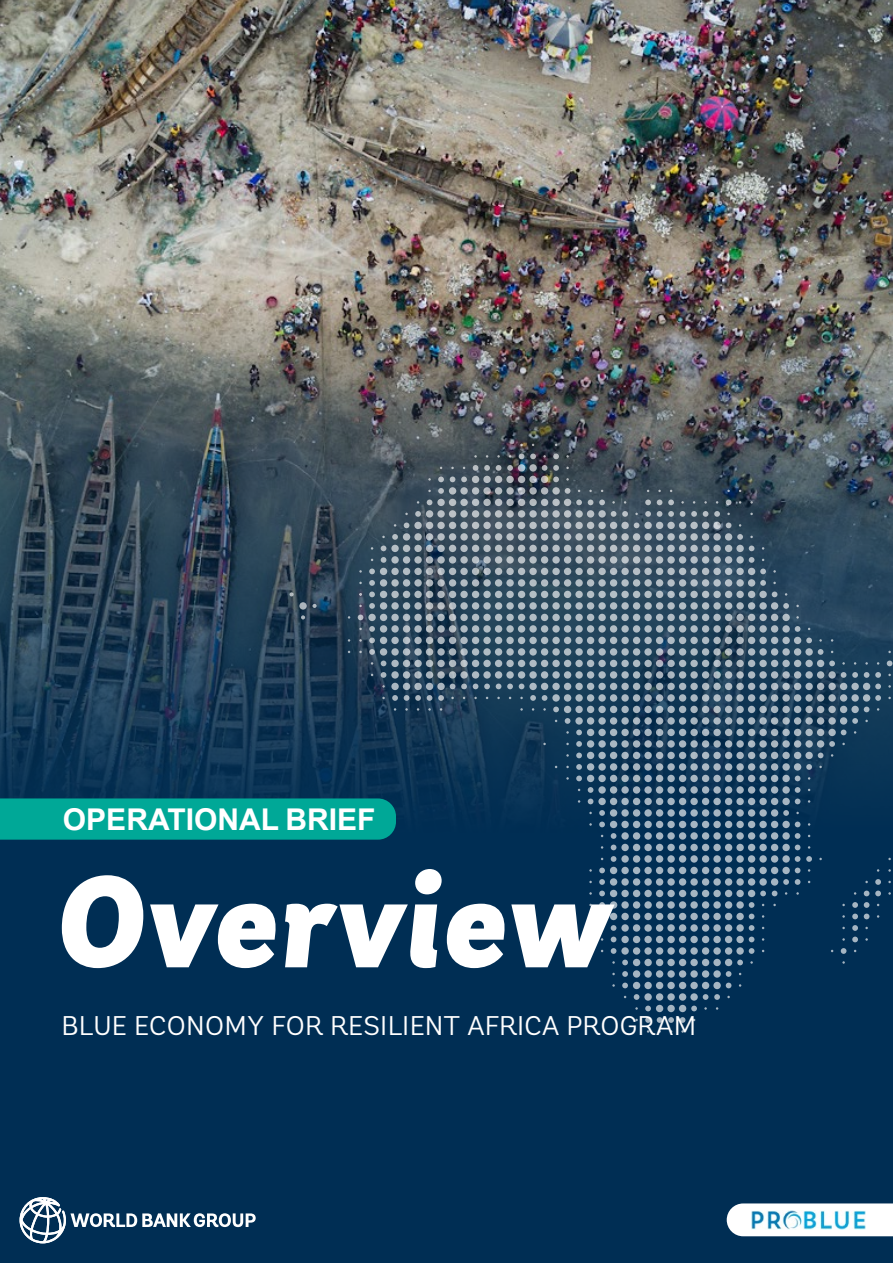
<style>
.page{position:relative;width:893px;height:1263px;background:#fff}
.page>*{position:absolute;margin:0;border:0;box-sizing:border-box;transform-origin:0 0}
.t1{font:italic 900 130.35px "Andes";letter-spacing:.015em;color:#fff}
.Body_Copy{font:700 30px "Arial";color:#fff}
.Body_Copy-2{font:27px "Andes";letter-spacing:-.015em;color:#fff}
</style>
<div class="page">
<div style="left:0;top:821px;width:893px;height:442px;background:#002e54"></div>
<img style="left:0;top:0;width:893px;height:295px">
<img style="left:0;top:295px;width:893px;height:503px">
<svg style="left:289px;top:444px;width:604px;height:589px"></svg>
<div style="left:0;top:798px;width:396px;height:42px;background:#00a897"></div>
<svg style="left:727px;top:1203px;width:166px;height:33px;background:#f0f3f5"></svg>
<img style="left:751px;top:1210px;width:114px;height:19px">
<svg style="left:20px;top:1197px;width:236px;height:46px"></svg>
<p class="Body_Copy" style="left:63px;top:800px;width:314px">OPERATIONAL BRIEF</p>
<p class="t1" style="left:54px;top:837px;width:556px">Overview</p>
<p class="Body_Copy-2" style="left:62px;top:1010px;width:636px">BLUE ECONOMY FOR RESILIENT AFRICA PROGRAM</p>
</div>
